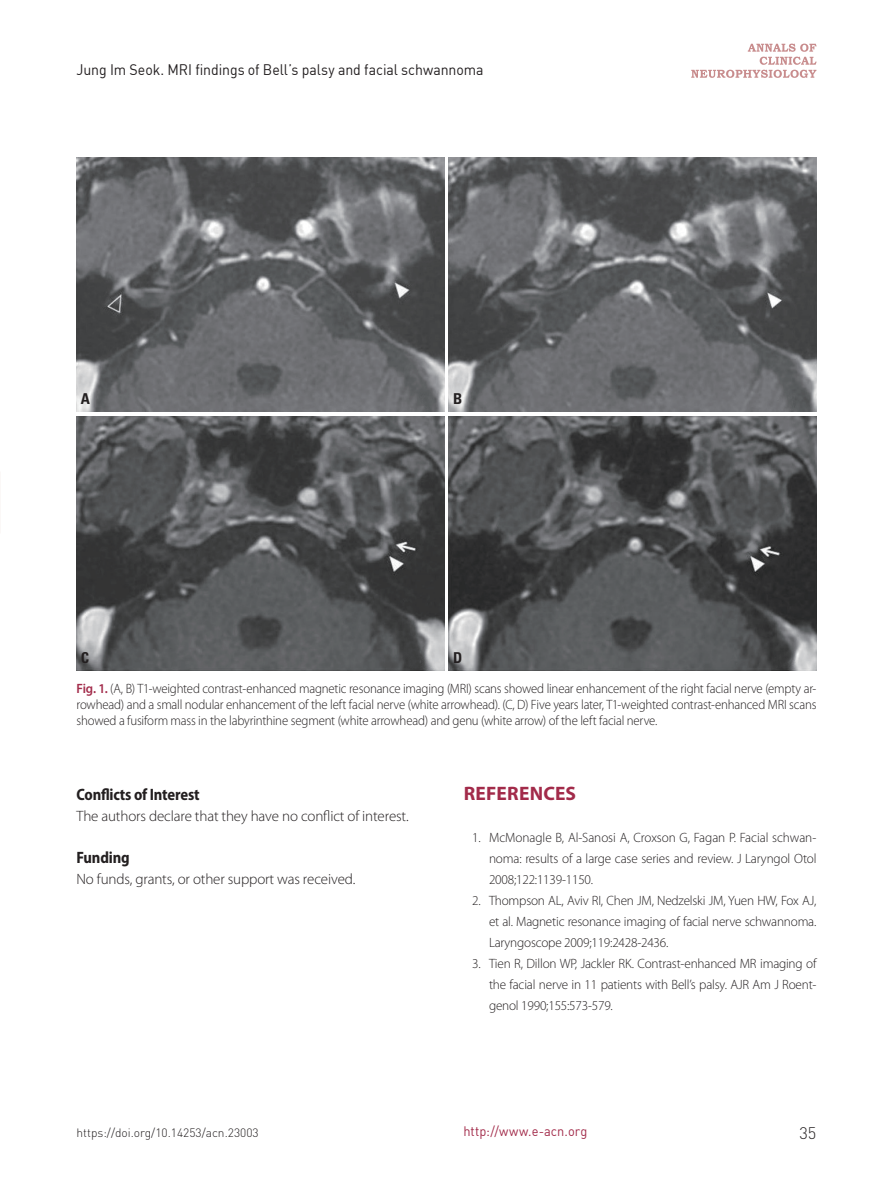
<style>
.page{position:relative;width:893px;height:1191px;background:#fff}
.page>*{position:absolute;margin:0;border:0;box-sizing:border-box;transform-origin:0 0}
.t1{font:700 19.5px "Myriad Pro";letter-spacing:.015em;color:#a22b4a}
.t2{font:700 semi-condensed 16.5px "Myriad Pro";letter-spacing:-.01em;color:#231f20;scale:.95 1}
.t3{font:300 16.5px "DIN Pro";color:#231f20}
.t4{font:300 15px "Myriad Pro";letter-spacing:-.01em;color:#231f20}
.t5{font:15px "DIN";letter-spacing:-.005em;color:#231f20;scale:.94 1}
.t6{font:700 condensed 15px "Univers LT Std";color:#231f20}
.t7{font:300 13.5px/21px "Myriad Pro";letter-spacing:-.015em;color:#231f20;text-align:justify}
.t8{font:300 13.5px/16.2px "Myriad Pro";letter-spacing:-.015em;color:#231f20;text-align:justify;scale:.95 1}
.t9{font:13.5px "DIN";color:#a22b4a;scale:.95 1}
.t10{font:300 12px "DIN Pro";color:#231f20}
.s1{font-weight:600;color:#a22b4a}
</style>
<div class="page">
<svg style="left:691px;top:44px;width:126px;height:34px"></svg>
<img style="left:77px;top:158px;width:367px;height:253px">
<img style="left:449px;top:158px;width:367px;height:253px">
<img style="left:77px;top:416px;width:367px;height:254px">
<img style="left:449px;top:416px;width:367px;height:254px">
<p class="t5" style="left:77px;top:60px;width:435px">Jung Im Seok. MRI findings of Bell’s palsy and facial schwannoma</p>
<p class="t6" style="left:81px;top:389px;width:11px">A</p>
<p class="t6" style="left:81px;top:648px;width:10px">C</p>
<p class="t6" style="left:453px;top:389px;width:11px">B</p>
<p class="t6" style="left:453px;top:648px;width:11px">D</p>
<p class="t8" style="left:77px;top:680px;width:780px"><span class="s1">Fig. 1.</span> (A, B) T1-weighted contrast-enhanced magnetic resonance imaging (MRI) scans showed linear enhancement of the right facial nerve (empty ar&shy;rowhead) and a small nodular enhancement of the left facial nerve (white arrowhead). (C, D) Five years later, T1-weighted contrast-enhanced MRI scans showed a fusiform mass in the labyrinthine segment (white arrowhead) and genu (white arrow) of the left facial nerve.</p>
<p class="t2" style="left:77px;top:783px;width:131px">Conflicts of Interest</p>
<p class="t4" style="left:77px;top:807px;width:334px">The authors declare that they have no conflict of interest.</p>
<p class="t2" style="left:77px;top:846px;width:57px">Funding</p>
<p class="t4" style="left:77px;top:870px;width:280px">No funds, grants, or other support was received.</p>
<p class="t1" style="left:464px;top:780px;width:114px">REFERENCES</p>
<p class="t7" style="left:489px;top:827px;width:329px;text-indent:-17px">1. McMonagle B, Al-Sanosi A, Croxson G, Fagan P. Facial schwan&shy;noma: results of a large case series and review. J Laryngol Otol 2008;122:1139-1150.</p>
<p class="t7" style="left:489px;top:890px;width:329px;text-indent:-17px">2. Thompson AL, Aviv RI, Chen JM, Nedzelski JM, Yuen HW, Fox AJ, et al. Magnetic resonance imaging of facial nerve schwannoma.<br>Laryngoscope 2009;119:2428-2436.</p>
<p class="t7" style="left:489px;top:953px;width:329px;text-indent:-17px">3. Tien R, Dillon WP, Jackler RK. Contrast-enhanced MR imaging of the facial nerve in 11 patients with Bell’s palsy. AJR Am J Roent&shy;genol 1990;155:573-579.</p>
<p class="t10" style="left:77px;top:1124px;width:184px">https://doi.org/10.14253/acn.23003</p>
<p class="t9" style="left:463px;top:1123px;width:132px">http://www.e-acn.org</p>
<p class="t3" style="left:799px;top:1121px;width:18px">35</p>
</div>
